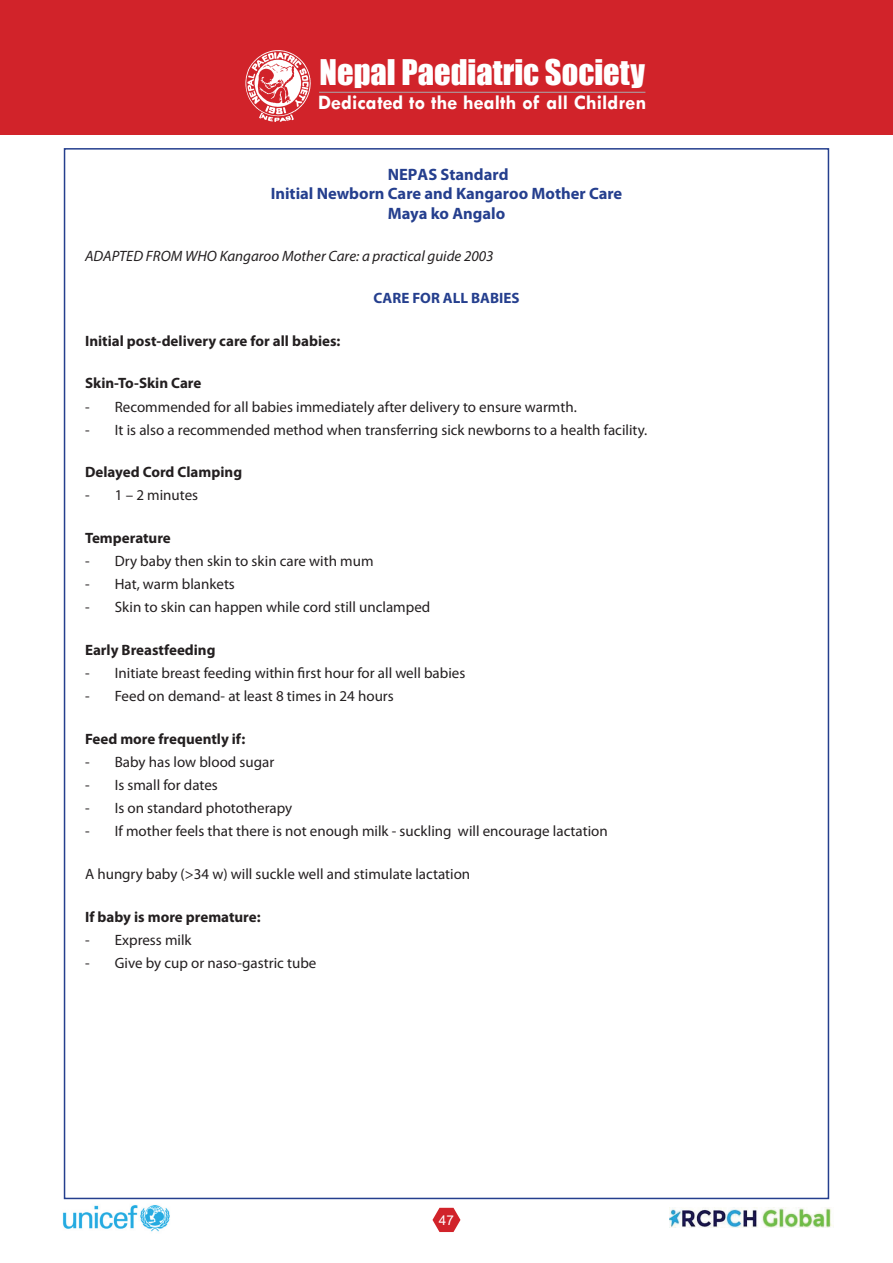
<style>
.page{position:relative;width:893px;height:1263px;background:#fff}
.page>*{position:absolute;margin:0;border:0;box-sizing:border-box;transform-origin:0 0}
.t1{font:32.4px "Impact";color:#fff}
.t2{font:700 20.7px "Tw Cen";color:#fff}
.t3{font:700 16.5px/19.8px "Myriad Pro";color:#253f8e;text-align:center}
.t4{font:15px "Myriad Pro";color:#231f20}
.t5{font:700 15px "Myriad Pro";color:#231f20}
.t6{font:italic 15px "Myriad Pro";color:#231f20}
.t7{font:700 15px "Myriad Pro";color:#253f8e}
.t8{font:13.5px "Arial";color:#fff}
</style>
<div class="page">
<svg style="left:432px;top:1208px;width:28px;height:24px"></svg>
<img style="left:670px;top:1208px;width:164px;height:19px">
<div style="left:0;top:0;width:893px;height:134px;background:#d1232a"></div>
<img style="left:245px;top:50px;width:66px;height:72px">
<hr style="left:319px;top:92px;width:326px;height:1px;background:#a8a9ad">
<img style="left:62px;top:1205px;width:108px;height:27px">
<h1 class="t1" style="left:320px;top:47px;width:327px">Nepal Paediatric Society</h1>
<h2 class="t2" style="left:318px;top:90px;width:330px">Dedicated to the health of all Children</h2>
<p class="t3" style="left:271px;top:164px;width:353px">NEPAS Standard<br>Initial Newborn Care and Kangaroo Mother Care<br>Maya ko Angalo</p>
<p class="t6" style="left:85px;top:247px;width:410px">ADAPTED FROM WHO Kangaroo Mother Care: a practical guide 2003</p>
<p class="t7" style="left:374px;top:288px;width:147px">CARE FOR ALL BABIES</p>
<p class="t5" style="left:85px;top:331px;width:257px">Initial post-delivery care for all babies:</p>
<p class="t5" style="left:85px;top:374px;width:118px">Skin-To-Skin Care</p>
<p class="t4" style="left:85px;top:397px;width:493px">- Recommended for all babies immediately after delivery to ensure warmth.</p>
<p class="t4" style="left:85px;top:420px;width:564px">- It is also a recommended method when transferring sick newborns to a health facility.</p>
<p class="t5" style="left:85px;top:462px;width:159px">Delayed Cord Clamping</p>
<p class="t4" style="left:85px;top:486px;width:115px">- 1 – 2 minutes</p>
<p class="t5" style="left:85px;top:528px;width:87px">Temperature</p>
<p class="t4" style="left:85px;top:552px;width:290px">- Dry baby then skin to skin care with mum</p>
<p class="t4" style="left:85px;top:575px;width:151px">- Hat, warm blankets</p>
<p class="t4" style="left:85px;top:598px;width:347px">- Skin to skin can happen while cord still unclamped</p>
<p class="t5" style="left:85px;top:640px;width:132px">Early Breastfeeding</p>
<p class="t4" style="left:85px;top:664px;width:382px">- Initiate breast feeding within first hour for all well babies</p>
<p class="t4" style="left:85px;top:687px;width:310px">- Feed on demand- at least 8 times in 24 hours</p>
<p class="t5" style="left:85px;top:729px;width:162px">Feed more frequently if:</p>
<p class="t4" style="left:85px;top:753px;width:191px">- Baby has low blood sugar</p>
<p class="t4" style="left:85px;top:776px;width:134px">- Is small for dates</p>
<p class="t4" style="left:85px;top:799px;width:209px">- Is on standard phototherapy</p>
<p class="t4" style="left:85px;top:822px;width:524px">- If mother feels that there is not enough milk - suckling will encourage lactation</p>
<p class="t4" style="left:85px;top:865px;width:387px">A hungry baby (&gt;34 w) will suckle well and stimulate lactation</p>
<p class="t5" style="left:85px;top:907px;width:177px">If baby is more premature:</p>
<p class="t4" style="left:85px;top:930px;width:108px">- Express milk</p>
<p class="t4" style="left:85px;top:954px;width:233px">- Give by cup or naso-gastric tube</p>
<p class="t8" style="left:439px;top:1211px;width:17px">47</p>
</div>
